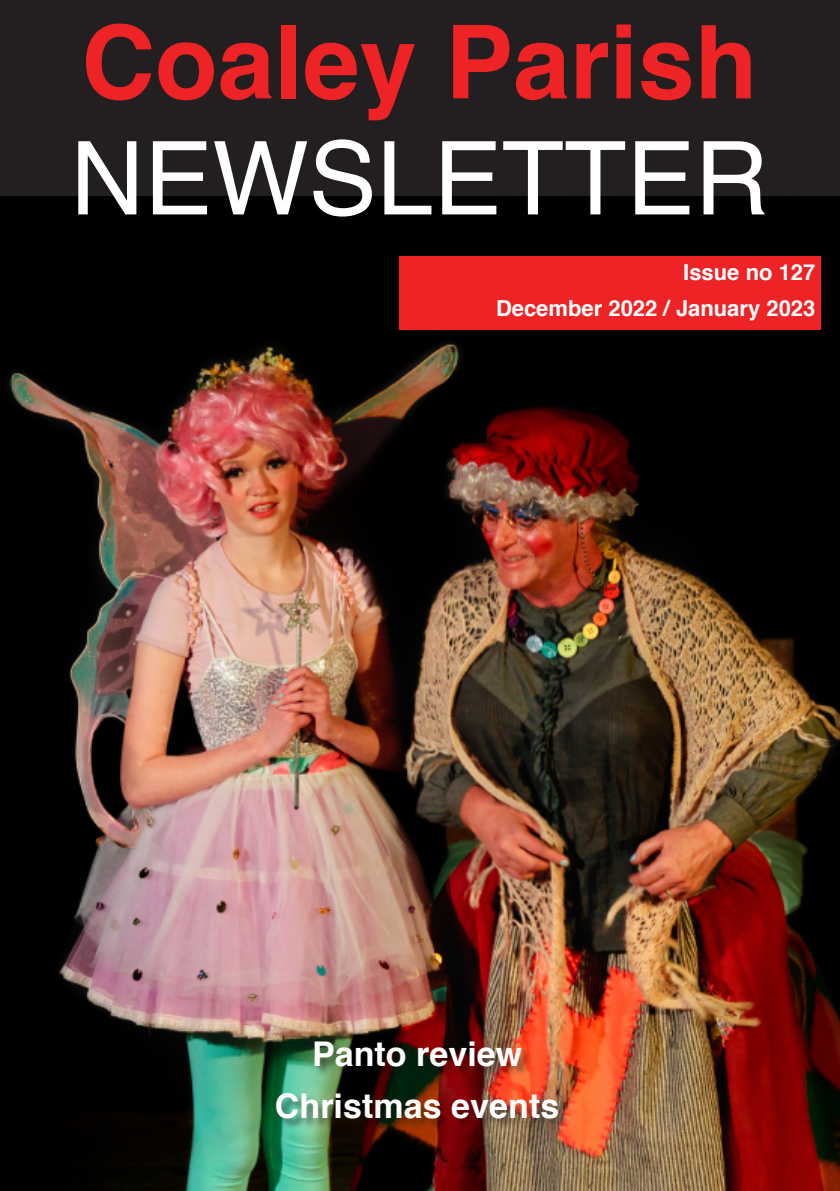
<style>
.page{position:relative;width:840px;height:1191px;background:#fff}
.page>*{position:absolute;margin:0;border:0;box-sizing:border-box;transform-origin:0 0}
.t1{font:700 102px "Helvetica";color:#ee2325}
.t2{font:102px "Helvetica";color:#fff}
.t3{font:700 34px/52px "Helvetica";color:#fff;text-align:center}
.t4{font:700 22px/36px "Helvetica";color:#fff;text-align:right}
</style>
<div class="page">
<div style="left:0;top:0;width:839px;height:1191px;background:#231f20"></div>
<img style="left:0;top:196px;width:839px;height:995px">
<div style="left:23px;top:23px;width:805px;height:255px;background:#231f20;opacity:.5"></div>
<div style="left:399px;top:256px;width:432px;height:85px;background:#000"></div>
<div style="left:399px;top:256px;width:421px;height:74px;background:#ee2325"></div>
<div style="left:46px;top:1026px;width:753px;height:133px;background:#231f20;opacity:.5"></div>
<h1 class="t1" style="left:81px;top:20px;width:677px">Coaley Parish</h1>
<h1 class="t2" style="left:70px;top:136px;width:699px">NEWSLETTER</h1>
<p class="t4" style="left:495px;top:256px;width:321px">Issue no 127<br>December 2022 / January 2023</p>
<h2 class="t3" style="left:275px;top:1031px;width:286px">Panto review<br>Christmas events</h2>
</div>
